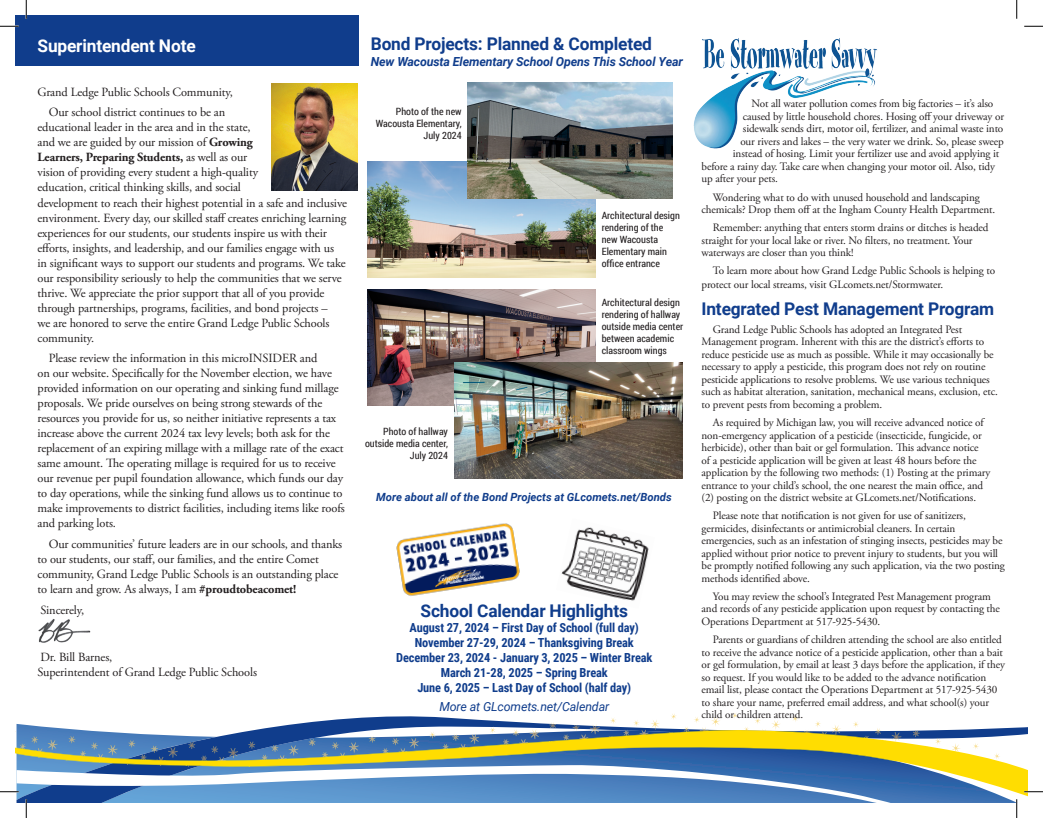
<style>
.page{position:relative;width:1043px;height:818px;background:#fff}
.page>*{position:absolute;margin:0;border:0;box-sizing:border-box;transform-origin:0 0}
.t1{font:700 17.5px "Roboto";letter-spacing:-.01em;color:#103d8c}
.t2{font:700 17.5px "Roboto";letter-spacing:-.01em;color:#fff}
.t3{font:12.5px/15px "Adobe Garamond Pro";letter-spacing:-.01em;color:#231f20}
.t4{font:700 12.5px/15px "Roboto Condensed";letter-spacing:-.01em;color:#103d8c;text-align:center}
.t5{font:italic 700 12.5px "Roboto";letter-spacing:-.01em;color:#103d8c}
.t6{font:italic 12.5px "Roboto";letter-spacing:-.01em;color:#103d8c}
.t7{font:11.25px/12.5px "Adobe Garamond Pro";letter-spacing:-.01em;color:#231f20}
.t8{font:italic 700 11.25px "Roboto";color:#103d8c}
.t9{font:10px/12px "Roboto Condensed";color:#231f20}
.s1{font-weight:700}
</style>
<div class="page">
<img style="left:561px;top:527px;width:88px;height:74px">
<svg style="left:17px;top:797px;width:1001px;height:5px;background:#5289c3"></svg>
<svg style="left:15px;top:728px;width:1013px;height:69px"></svg>
<svg style="left:15px;top:713px;width:886px;height:54px"></svg>
<div style="left:15px;top:15px;width:343px;height:51px;background:#103d8c"></div>
<img style="left:271px;top:84px;width:87px;height:106px">
<img style="left:38px;top:619px;width:53px;height:24px">
<img style="left:396px;top:523px;width:124px;height:73px">
<img style="left:367px;top:161px;width:228px;height:116px">
<img style="left:367px;top:289px;width:228px;height:116px">
<img style="left:454px;top:362px;width:228px;height:116px">
<img style="left:693px;top:38px;width:184px;height:111px">
<img style="left:468px;top:83px;width:204px;height:115px">
<svg style="left:0;top:25px;width:19px;height:2px"></svg>
<svg style="left:1024px;top:25px;width:18px;height:2px"></svg>
<svg style="left:0;top:790px;width:19px;height:2px"></svg>
<svg style="left:1024px;top:790px;width:18px;height:2px"></svg>
<svg style="left:25px;top:0;width:2px;height:19px"></svg>
<svg style="left:25px;top:799px;width:2px;height:19px"></svg>
<svg style="left:1016px;top:0;width:1px;height:19px"></svg>
<svg style="left:1015px;top:799px;width:2px;height:19px"></svg>
<h1 class="t2" style="left:38px;top:34px;width:160px">Superintendent Note</h1>
<p class="t3" style="left:38px;top:82px;width:197px;line-height:20.6px;text-align:center">Grand Ledge Public Schools Community,<br>Our school district continues to be an</p>
<p class="t3" style="left:38px;top:120px;width:311px">educational leader in the area and in the state,<br>and we are guided by our mission of <span class="s1">Growing<br>Learners, Preparing Students,</span> as well as our<br>vision of providing every student a high-quality<br>education, critical thinking skills, and social<br>development to reach their highest potential in a safe and inclusive environment. Every day, our skilled staff creates enriching learning experiences for our students, our students inspire us with their efforts, insights, and leadership, and our families engage with us<br>in significant ways to support our students and programs. We take our responsibility seriously to help the communities that we serve thrive. We appreciate the prior support that all of you provide through partnerships, programs, facilities, and bond projects –<br>we are honored to serve the entire Grand Ledge Public Schools community.</p>
<p class="t3" style="left:38px;top:351px;width:309px;text-indent:11px">Please review the information in this microINSIDER and<br>on our website. Specifically for the November election, we have provided information on our operating and sinking fund millage proposals. We pride ourselves on being strong stewards of the resources you provide for us, so neither initiative represents a tax increase above the current 2024 tax levy levels; both ask for the replacement of an expiring millage with a millage rate of the exact same amount. The operating millage is required for us to receive our revenue per pupil foundation allowance, which funds our day to day operations, while the sinking fund allows us to continue to make improvements to district facilities, including items like roofs and parking lots.</p>
<p class="t3" style="left:38px;top:537px;width:306px;text-indent:11px">Our communities’ future leaders are in our schools, and thanks to our students, our staff, our families, and the entire Comet community, Grand Ledge Public Schools is an outstanding place to learn and grow. As always, I am <span class="s1">#proudtobeacomet!</span></p>
<p class="t3" style="left:40px;top:602px;width:45px">Sincerely,</p>
<p class="t3" style="left:38px;top:649px;width:221px">Dr. Bill Barnes,<br>Superintendent of Grand Ledge Public Schools</p>
<h1 class="t1" style="left:371px;top:31px;width:283px">Bond Projects: Planned &amp; Completed</h1>
<p class="t5" style="left:371px;top:53px;width:314px">New Wacousta Elementary School Opens This School Year</p>
<p class="t9" style="left:376px;top:105px;width:87px;text-align:right">Photo of the new<br>Wacousta Elementary,<br>July 2024</p>
<p class="t9" style="left:601px;top:209px;width:80px">Architectural design rendering of the new Wacousta<br>Elementary main office entrance</p>
<p class="t9" style="left:601px;top:296px;width:83px">Architectural design rendering of hallway outside media center between academic classroom wings</p>
<p class="t9" style="left:365px;top:425px;width:84px;text-align:right">Photo of hallway outside media center,<br>July 2024</p>
<p class="t8" style="left:376px;top:489px;width:297px">More about all of the Bond Projects at GLcomets.net/Bonds</p>
<h1 class="t1" style="left:420px;top:598px;width:209px">School Calendar Highlights</h1>
<p class="t4" style="left:396px;top:619px;width:258px">August 27, 2024 – First Day of School (full day)<br>November 27-29, 2024 – Thanksgiving Break December 23, 2024 - January 3, 2025 – Winter Break March 21-28, 2025 – Spring Break<br>June 6, 2025 – Last Day of School (half day)</p>
<p class="t6" style="left:439px;top:697px;width:171px">More at GLcomets.net/Calendar</p>
<p class="t7" style="left:751px;top:98px;width:243px">Not all water pollution comes from big factories – it’s also</p>
<p class="t7" style="left:743px;top:110px;width:263px">caused by little household chores. Hosing off your driveway or</p>
<p class="t7" style="left:743px;top:123px;width:262px">sidewalk sends dirt, motor oil, fertilizer, and animal waste into</p>
<p class="t7" style="left:740px;top:135px;width:265px">our rivers and lakes – the very water we drink. So, please sweep</p>
<p class="t7" style="left:732px;top:148px;width:268px">instead of hosing. Limit your fertilizer use and avoid applying it</p>
<p class="t7" style="left:701px;top:160px;width:295px">before a rainy day. Take care when changing your motor oil. Also, tidy</p>
<p class="t7" style="left:701px;top:173px;width:78px">up after your pets.</p>
<p class="t7" style="left:701px;top:191px;width:295px;text-align:center">Wondering what to do with unused household and landscaping chemicals? Drop them off at the Ingham County Health Department.</p>
<p class="t7" style="left:701px;top:222px;width:288px;text-indent:11px">Remember: anything that enters storm drains or ditches is headed straight for your local lake or river. No filters, no treatment. Your waterways are closer than you think!</p>
<p class="t7" style="left:701px;top:264px;width:295px;line-height:13.8px;text-indent:11px">To learn more about how Grand Ledge Public Schools is helping to protect our local streams, visit GLcomets.net/Stormwater.</p>
<h1 class="t1" style="left:701px;top:296px;width:294px">Integrated Pest Management Program</h1>
<p class="t7" style="left:701px;top:323px;width:298px;text-indent:11px">Grand Ledge Public Schools has adopted an Integrated Pest Management program. Inherent with this are the district’s efforts to reduce pesticide use as much as possible. While it may occasionally be necessary to apply a pesticide, this program does not rely on routine pesticide applications to resolve problems. We use various techniques such as habitat alteration, sanitation, mechanical means, exclusion, etc. to prevent pests from becoming a problem.</p>
<p class="t7" style="left:701px;top:416px;width:290px;text-indent:11px">As required by Michigan law, you will receive advanced notice of non-emergency application of a pesticide (insecticide, fungicide, or herbicide), other than bait or gel formulation. This advance notice<br>of a pesticide application will be given at least 48 hours before the application by the following two methods: (1) Posting at the primary entrance to your child’s school, the one nearest the main office, and (2) posting on the district website at GLcomets.net/Notifications.</p>
<p class="t7" style="left:701px;top:510px;width:305px;text-indent:11px">Please note that notification is not given for use of sanitizers, germicides, disinfectants or antimicrobial cleaners. In certain emergencies, such as an infestation of stinging insects, pesticides may be applied without prior notice to prevent injury to students, but you will be promptly notified following any such application, via the two posting methods identified above.</p>
<p class="t7" style="left:701px;top:590px;width:300px;text-indent:11px">You may review the school’s Integrated Pest Management program and records of any pesticide application upon request by contacting the<br>Operations Department at 517-925-5430.</p>
<p class="t7" style="left:701px;top:633px;width:305px;text-indent:11px">Parents or guardians of children attending the school are also entitled to receive the advance notice of a pesticide application, other than a bait or gel formulation, by email at least 3 days before the application, if they so request. If you would like to be added to the advance notification email list, please contact the Operations Department at 517-925-5430 to share your name, preferred email address, and what school(s) your child or children attend.</p>
</div>
